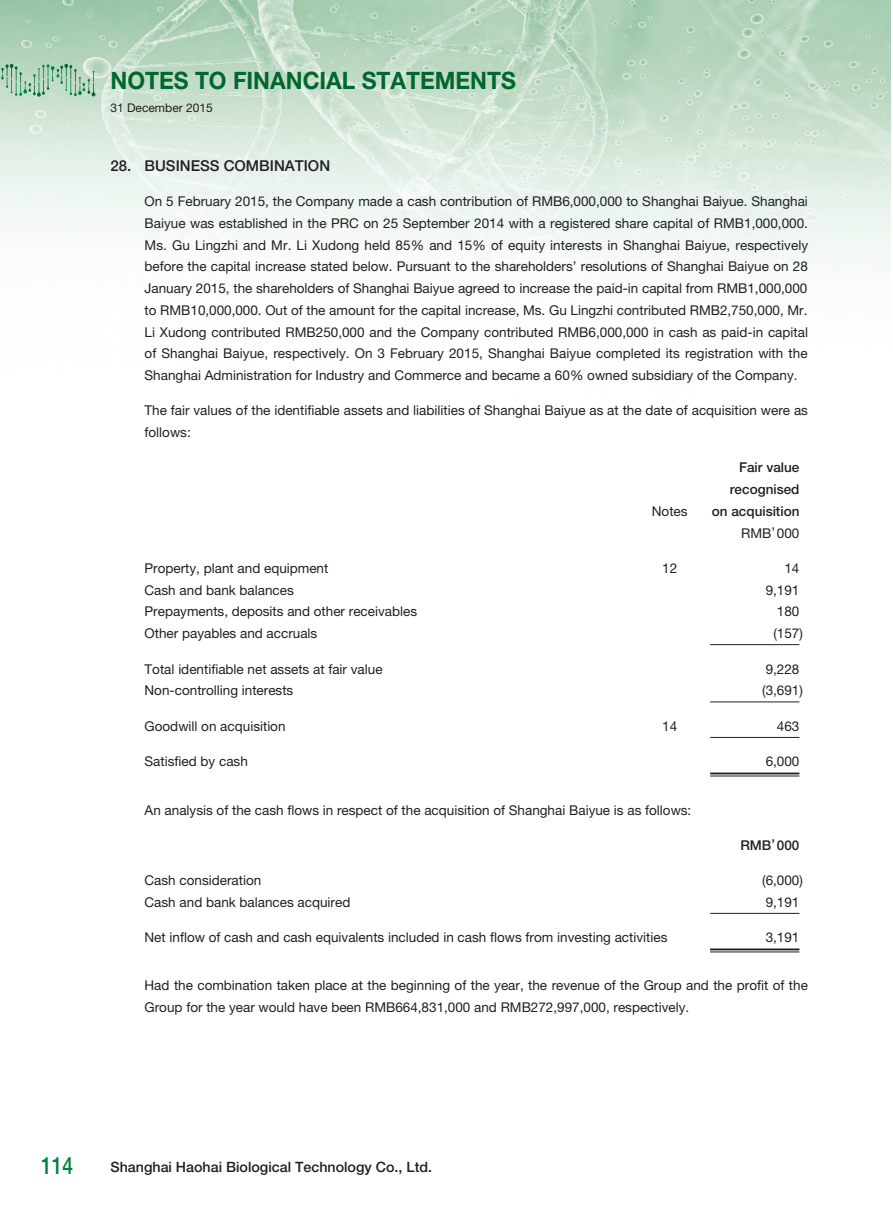
<style>
.page{position:relative;width:893px;height:1212px;background:#fff}
.page>*{position:absolute;margin:0;border:0;box-sizing:border-box;transform-origin:0 0}
.t1{font:700 24px "Helvetica Neue LT Std";color:#00672e;scale:.95 1}
.t2{font:500 24px "Helvetica Neue LT Std";color:#00843d;scale:.8 1}
._3__標題{font:500 15px "Helvetica Neue LT Std";color:#231f20}
.t3{font:500 14.25px "Helvetica Neue LT Std";color:#231f20}
._1__內文{font:13.5px/21.8px "Helvetica Neue LT Std";color:#231f20}
._1__內文-2{font:500 13.5px "Helvetica Neue LT Std";color:#231f20}
.t4{font:12px "Helvetica Neue LT Std";color:#231f20}
</style>
<div class="page">
<img style="left:0;top:0;width:891px;height:953px">
<svg style="left:1px;top:64px;width:94px;height:33px;background:#a2cab0"></svg>
<hr style="left:710px;top:644px;width:89px;height:1px;background:#231f20">
<hr style="left:710px;top:701px;width:89px;height:1px;background:#231f20">
<hr style="left:710px;top:737px;width:89px;height:1px;background:#231f20">
<hr style="left:710px;top:772px;width:89px;height:2px;background:#231f20">
<hr style="left:710px;top:776px;width:89px;height:1px;background:#231f20">
<hr style="left:710px;top:913px;width:89px;height:1px;background:#231f20">
<hr style="left:710px;top:948px;width:89px;height:2px;background:#231f20">
<hr style="left:710px;top:951px;width:89px;height:1px;background:#231f20">
<h1 class="t1" style="left:111px;top:66px;width:428px">NOTES TO FINANCIAL STATEMENTS</h1>
<p class="t4" style="left:111px;top:101px;width:104px">31 December 2015</p>
<p class="_3__標題" style="left:111px;top:156px;width:221px">28. BUSINESS COMBINATION</p>
<p class="_1__內文" style="left:145px;top:190px;width:665px;text-align:justify">On 5 February 2015, the Company made a cash contribution of RMB6,000,000 to Shanghai Baiyue. Shanghai Baiyue was established in the PRC on 25 September 2014 with a registered share capital of RMB1,000,000.<br>Ms. Gu Lingzhi and Mr. Li Xudong held 85% and 15% of equity interests in Shanghai Baiyue, respectively before the capital increase stated below. Pursuant to the shareholders’ resolutions of Shanghai Baiyue on 28<br>January 2015, the shareholders of Shanghai Baiyue agreed to increase the paid-in capital from RMB1,000,000 to RMB10,000,000. Out of the amount for the capital increase, Ms. Gu Lingzhi contributed RMB2,750,000, Mr.<br>Li Xudong contributed RMB250,000 and the Company contributed RMB6,000,000 in cash as paid-in capital of Shanghai Baiyue, respectively. On 3 February 2015, Shanghai Baiyue completed its registration with the Shanghai Administration for Industry and Commerce and became a 60% owned subsidiary of the Company.</p>
<p class="_1__內文" style="left:145px;top:399px;width:665px">The fair values of the identifiable assets and liabilities of Shanghai Baiyue as at the date of acquisition were as follows:</p>
<p class="_1__內文-2" style="left:739px;top:459px;width:62px">Fair value</p>
<p class="_1__內文-2" style="left:730px;top:481px;width:71px">recognised</p>
<p class="_1__內文" style="left:652px;top:500px;width:37px">Notes</p>
<p class="_1__內文-2" style="left:712px;top:503px;width:89px">on acquisition</p>
<p class="_1__內文" style="left:741px;top:522px;width:60px">RMB’000</p>
<p class="_1__內文" style="left:145px;top:557px;width:185px">Property, plant and equipment</p>
<p class="_1__內文" style="left:662px;top:557px;width:17px">12</p>
<p class="_1__內文" style="left:784px;top:557px;width:17px">14</p>
<p class="_1__內文" style="left:145px;top:579px;width:151px">Cash and bank balances</p>
<p class="_1__內文" style="left:766px;top:579px;width:35px">9,191</p>
<p class="_1__內文" style="left:145px;top:600px;width:274px">Prepayments, deposits and other receivables</p>
<p class="_1__內文" style="left:777px;top:600px;width:24px">180</p>
<p class="_1__內文" style="left:145px;top:622px;width:174px">Other payables and accruals</p>
<p class="_1__內文" style="left:773px;top:622px;width:31px">(157)</p>
<p class="_1__內文" style="left:145px;top:658px;width:240px">Total identifiable net assets at fair value</p>
<p class="_1__內文" style="left:766px;top:658px;width:35px">9,228</p>
<p class="_1__內文" style="left:145px;top:679px;width:150px">Non-controlling interests</p>
<p class="_1__內文" style="left:762px;top:679px;width:42px">(3,691)</p>
<p class="_1__內文" style="left:145px;top:715px;width:142px">Goodwill on acquisition</p>
<p class="_1__內文" style="left:662px;top:715px;width:17px">14</p>
<p class="_1__內文" style="left:777px;top:715px;width:24px">463</p>
<p class="_1__內文" style="left:145px;top:750px;width:105px">Satisfied by cash</p>
<p class="_1__內文" style="left:766px;top:750px;width:35px">6,000</p>
<p class="_1__內文" style="left:145px;top:799px;width:548px">An analysis of the cash flows in respect of the acquisition of Shanghai Baiyue is as follows:</p>
<p class="_1__內文-2" style="left:740px;top:837px;width:60px">RMB’000</p>
<p class="_1__內文" style="left:145px;top:869px;width:118px">Cash consideration</p>
<p class="_1__內文" style="left:762px;top:869px;width:42px">(6,000)</p>
<p class="_1__內文" style="left:145px;top:891px;width:207px">Cash and bank balances acquired</p>
<p class="_1__內文" style="left:766px;top:891px;width:35px">9,191</p>
<p class="_1__內文" style="left:145px;top:926px;width:524px">Net inflow of cash and cash equivalents included in cash flows from investing activities</p>
<p class="_1__內文" style="left:766px;top:926px;width:35px">3,191</p>
<p class="_1__內文" style="left:145px;top:974px;width:665px">Had the combination taken place at the beginning of the year, the revenue of the Group and the profit of the<br>Group for the year would have been RMB664,831,000 and RMB272,997,000, respectively.</p>
<h1 class="t2" style="left:41px;top:1151px;width:42px">114</h1>
<p class="t3" style="left:111px;top:1158px;width:323px">Shanghai Haohai Biological Technology Co., Ltd.</p>
</div>
